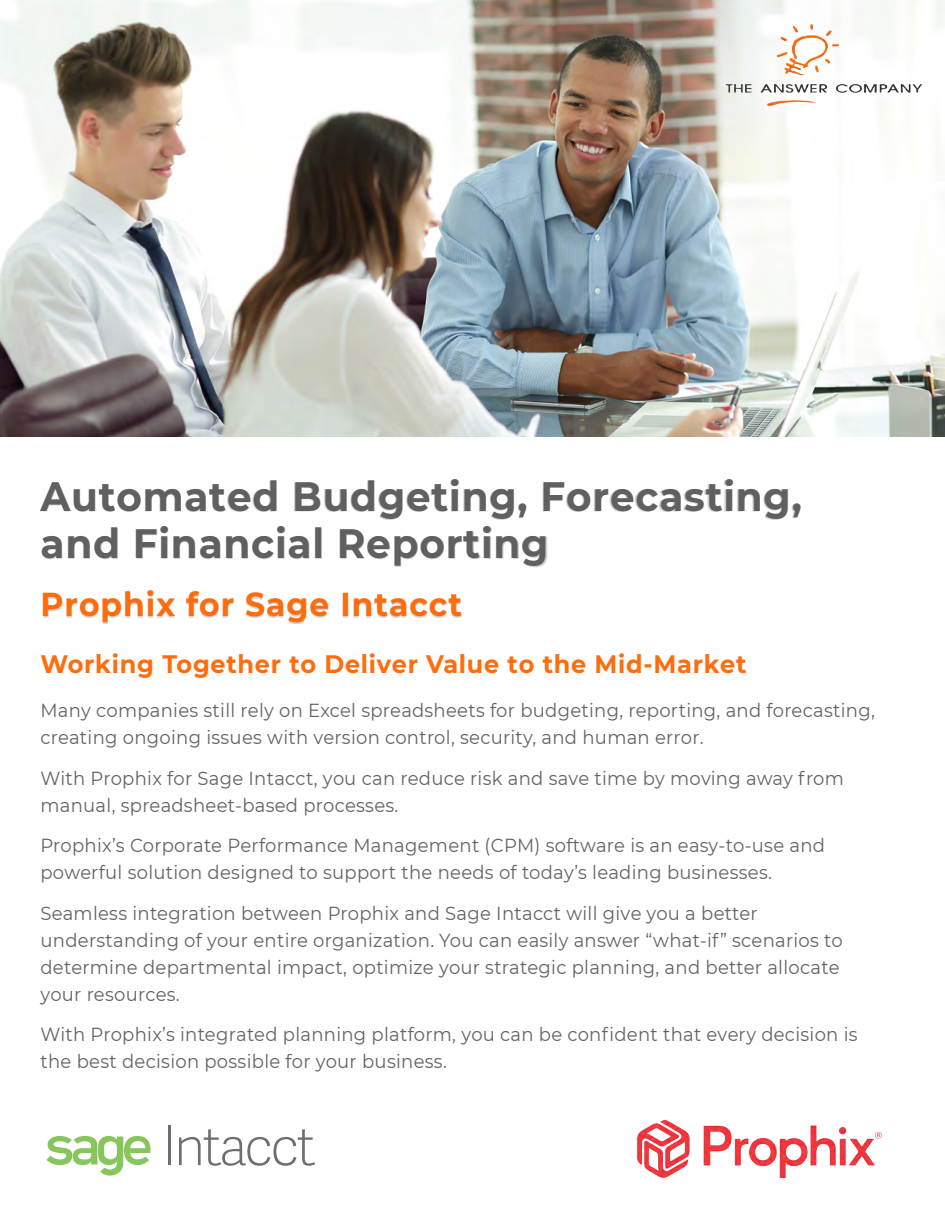
<style>
.page{position:relative;width:945px;height:1215px;background:#fff}
.page>*{position:absolute;margin:0;border:0;box-sizing:border-box;transform-origin:0 0}
.t1{font:700 40.95px/46.8px "Montserrat";letter-spacing:.02em;color:#5f6062;scale:.95 1}
.t2{font:700 33px "Montserrat";letter-spacing:.03em;color:#ff6c0c;scale:.95 1}
.t3{font:700 25.2px "Montserrat";letter-spacing:.03em;color:#ff6c0c;scale:.95 1}
.t4{font:18.9px/27px "Montserrat";letter-spacing:.015em;color:#636366;scale:.95 1}
</style>
<div class="page">
<img style="left:0;top:0;width:945px;height:437px">
<div style="left:41px;top:480px;width:758px;height:144px;background:#231f20;opacity:.2"></div>
<svg style="left:46px;top:1136px;width:105px;height:40px"></svg>
<hr style="left:168px;top:1126px;width:3px;height:39px;background:#6c706a">
<svg style="left:179px;top:1129px;width:136px;height:37px"></svg>
<img style="left:637px;top:1120px;width:244px;height:58px">
<img style="left:725px;top:15px;width:199px;height:100px">
<p class="t1" style="left:40px;top:471px;width:803px">Automated Budgeting, Forecasting, and Financial Reporting</p>
<p class="t2" style="left:40px;top:581px;width:445px">Prophix for Sage Intacct</p>
<p class="t3" style="left:40px;top:645px;width:745px">Working Together to Deliver Value to the Mid-Market</p>
<p class="t4" style="left:40px;top:696px;width:880px">Many companies still rely on Excel spreadsheets for budgeting, reporting, and forecasting, creating ongoing issues with version control, security, and human error.</p>
<p class="t4" style="left:41px;top:764px;width:847px">With Prophix for Sage Intacct, you can reduce risk and save time by moving away from manual, spreadsheet-based processes.</p>
<p class="t4" style="left:41px;top:831px;width:827px">Prophix’s Corporate Performance Management (CPM) software is an easy-to-use and powerful solution designed to support the needs of today’s leading businesses.</p>
<p class="t4" style="left:40px;top:899px;width:846px">Seamless integration between Prophix and Sage Intacct will give you a better understanding of your entire organization. You can easily answer “what-if” scenarios to determine departmental impact, optimize your strategic planning, and better allocate your resources.</p>
<p class="t4" style="left:40px;top:1020px;width:862px">With Prophix’s integrated planning platform, you can be confident that every decision is the best decision possible for your business.</p>
</div>
